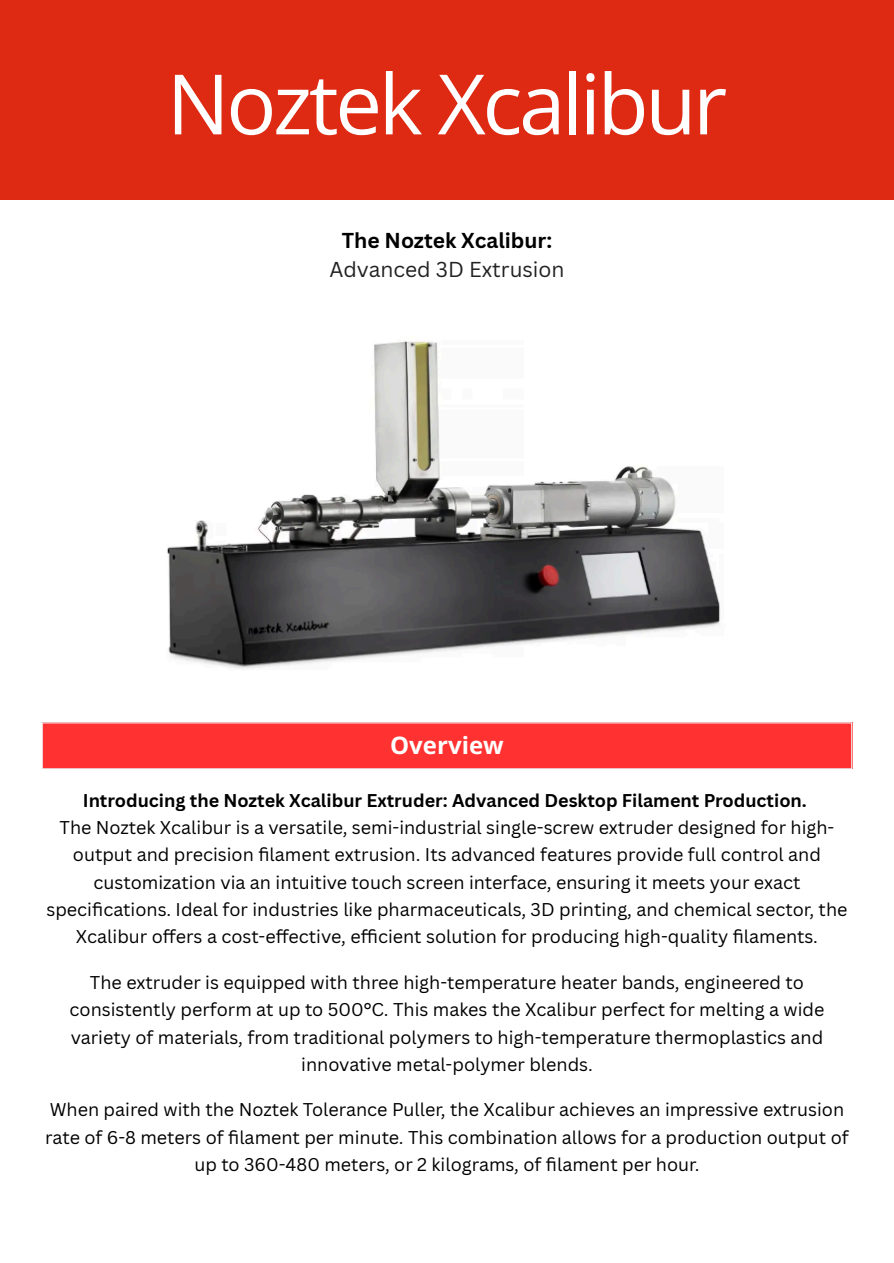
<style>
.page{position:relative;width:894px;height:1263px;background:#fff}
.page>*{position:absolute;margin:0;border:0;box-sizing:border-box;transform-origin:0 0}
.t1{font:83.4px "Open Sans";letter-spacing:-.04em;color:#fff}
.t2{font:700 24px "Open Sans";color:#fff}
.t3{font:21px/29.2px "Canva Sans";color:#222;text-align:center}
.t4{font:18px/27.3px "Canva Sans";color:#000;text-align:center}
.s1{font-weight:700;color:#000}
.s2{font-weight:700}
</style>
<div class="page">
<div style="left:0;top:0;width:893px;height:199px;background:#de2913"></div>
<img style="left:167px;top:340px;width:553px;height:329px">
<div style="left:42px;top:723px;width:809px;height:46px;background:#ff3131"></div>
<hr style="left:42px;top:723px;width:1px;height:45px;background:#fff">
<hr style="left:850px;top:723px;width:2px;height:45px;background:#fff">
<hr style="left:42px;top:768px;width:810px;height:1px;background:#fff">
<p class="t1" style="left:167px;top:45px;width:561px">Noztek Xcalibur</p>
<h1 class="t3" style="left:329px;top:225px;width:237px"><span class="s1">The Noztek Xcalibur:<br></span>Advanced 3D Extrusion</h1>
<p class="t2" style="left:390px;top:728px;width:115px">Overview</p>
<h2 class="t4" style="left:46px;top:786px;width:802px"><span class="s2">Introducing the Noztek Xcalibur Extruder: Advanced Desktop Filament Production.<br></span>The Noztek Xcalibur is a versatile, semi-industrial single-screw extruder designed for high&shy;output and precision fi lament extrusion. Its advanced features provide full control and customization via an intuitive touch screen interface, ensuring it meets your exact<br>specifi cations. Ideal for industries like pharmaceuticals, 3D printing, and chemical sector, the Xcalibur offers a cost-effective, effi cient solution for producing high-quality fi laments.</h2>
<p class="t4" style="left:70px;top:968px;width:756px">The extruder is equipped with three high-temperature heater bands, engineered to consistently perform at up to 500°C. This makes the Xcalibur perfect for melting a wide variety of materials, from traditional polymers to high-temperature thermoplastics and innovative metal-polymer blends.</p>
<p class="t4" style="left:45px;top:1095px;width:804px">When paired with the Noztek Tolerance Puller, the Xcalibur achieves an impressive extrusion rate of 6-8 meters of fi lament per minute. This combination allows for a production output of up to 360-480 meters, or 2 kilograms, of fi lament per hour.</p>
</div>
